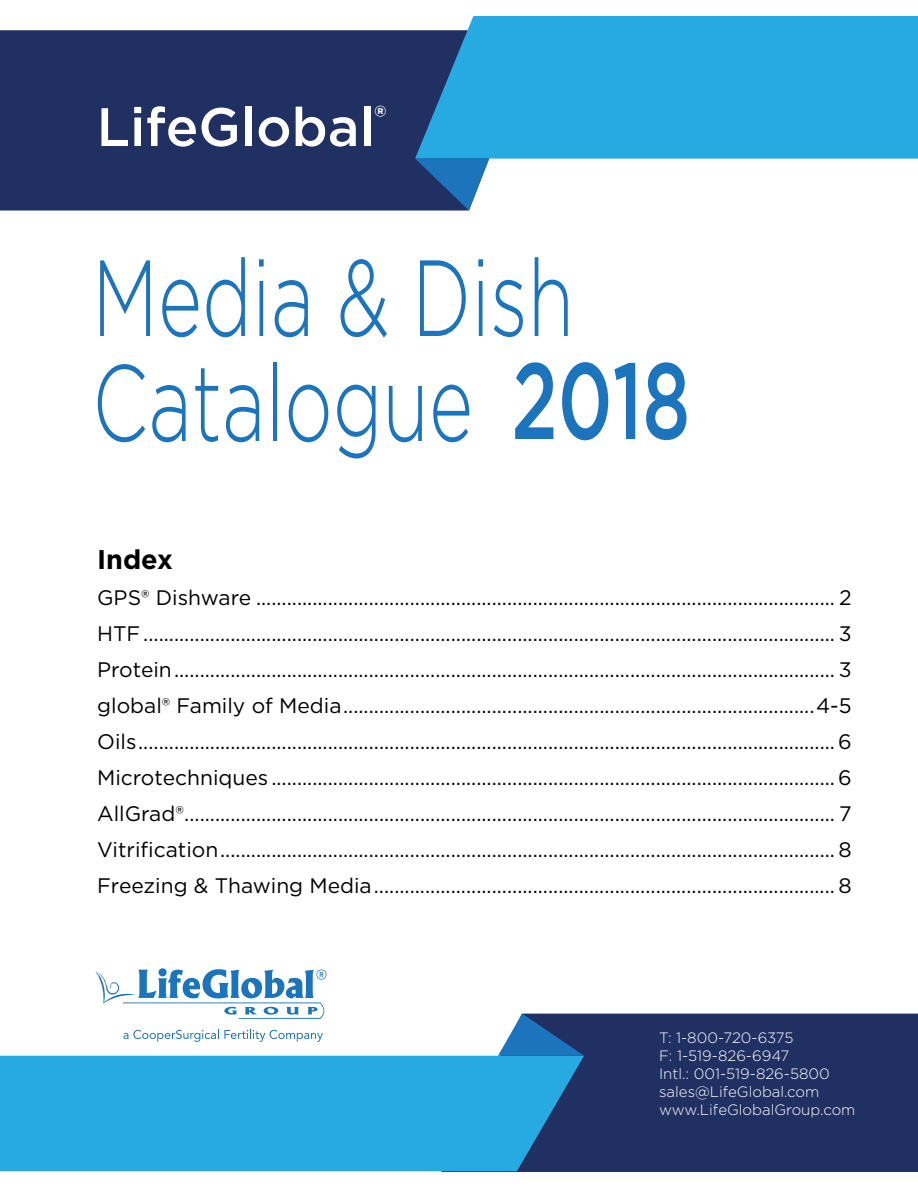
<style>
.page{position:relative;width:918px;height:1188px;background:#fff}
.page>*{position:absolute;margin:0;border:0;box-sizing:border-box;transform-origin:0 0}
.t1{font:300 108px/105px "Gotham";color:#1c75bc;scale:.7 1}
.t2{font:500 54px "Gotham";color:#fff}
.t3{font:700 27px "Gotham";color:#000}
.t4{font:21px/36px "Gotham";color:#000;text-align:justify}
.t5{font:300 15px/18px "Gotham";color:#fff}
.s1{font-weight:500}
</style>
<div class="page">
<div style="left:0;top:30px;width:415px;height:181px;background:#203062"></div>
<div style="left:415px;top:16px;width:503px;height:143px;background:#27aae1"></div>
<svg style="left:415px;top:159px;width:74px;height:52px;background:#3d6fa4"></svg>
<div style="left:441px;top:1014px;width:477px;height:158px;background:#203062"></div>
<div style="left:0;top:1056px;width:584px;height:115px;background:#27aae1"></div>
<svg style="left:498px;top:1014px;width:86px;height:42px;background:#3c6fa5"></svg>
<svg style="left:95px;top:968px;width:232px;height:51px"></svg>
<svg style="left:123px;top:1029px;width:200px;height:13px"></svg>
<h2 class="t2" style="left:97px;top:92px;width:291px">LifeGlobal<sup>®</sup></h2>
<h1 class="t1" style="left:92px;top:242px;width:856px">Media &amp; Dish<br>Catalogue <span class="s1">2018</span></h1>
<p class="t3" style="left:97px;top:542px;width:77px">Index</p>
<p class="t4" style="left:97px;top:580px;width:756px">GPS® Dishware ................................................................................................................. 2<br>HTF....................................................................................................................................... 3<br>Protein................................................................................................................................. 3 global® Family of Media............................................................................................4-5<br>Oils........................................................................................................................................6<br>Microtechniques ..............................................................................................................6<br>AllGrad®............................................................................................................................... 7<br>Vitrification........................................................................................................................ 8<br>Freezing &amp; Thawing Media.......................................................................................... 8</p>
<p class="t5" style="left:659px;top:1028px;width:198px">T: 1-800-720-6375<br>F: 1-519-826-6947<br>Intl.: 001-519-826-5800 sales@LifeGlobal.com www.LifeGlobalGroup.com</p>
</div>
